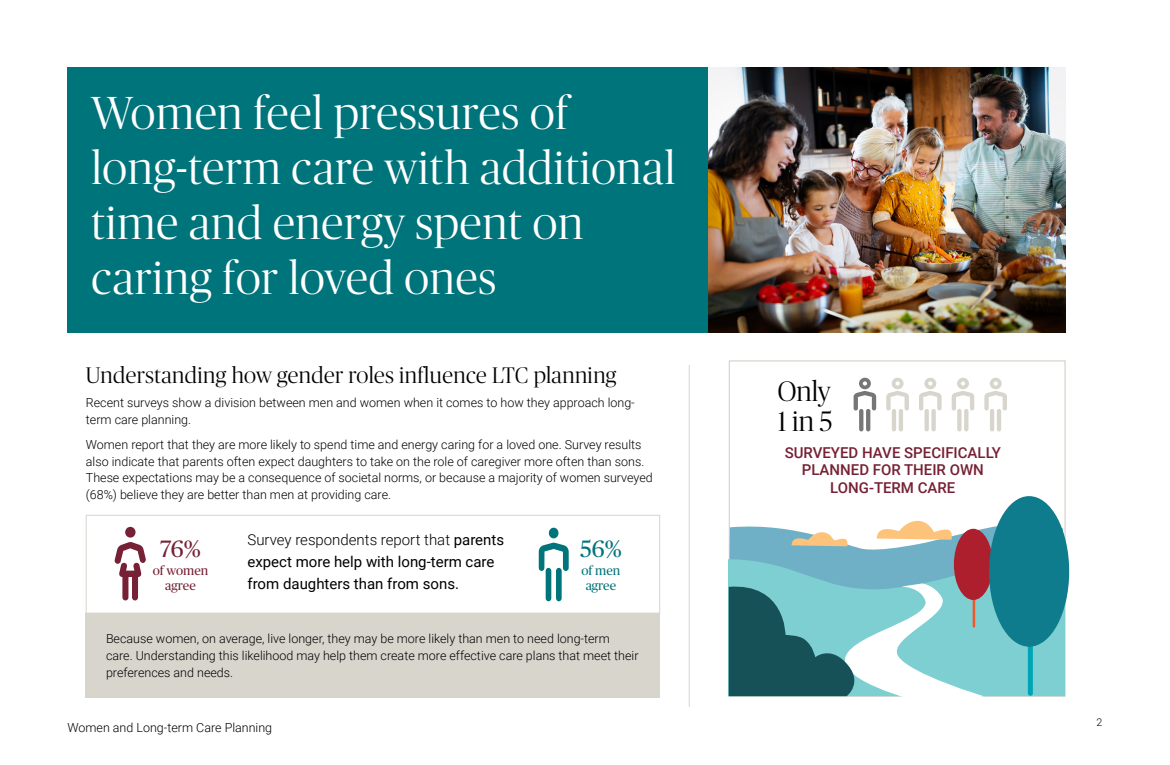
<style>
.page{position:relative;width:1170px;height:765px;background:#fff}
.page>*{position:absolute;margin:0;border:0;box-sizing:border-box;transform-origin:0 0}
.Headline{font:300 46.25px/55px "Publico Banner";letter-spacing:.02em;color:#fff}
.Body_Copy{font:300 28.12px "Publico Banner";color:#000}
.Body_Copy-2{font:23.62px "Publico Headline";color:#762135}
.Body_Copy-3{font:23.62px "Publico Headline";color:#00747b}
.Body_Copy-4{font:300 22.5px "Publico Banner";letter-spacing:.02em;color:#000}
.Body_Copy-5{font:15px/21.9px "Roboto";color:#000}
.Body_Copy-6{font:500 15px/17.5px "Roboto";color:#762135;text-align:center}
.Body_Copy-7{font:12.88px/15px "Publico Headline";color:#762135;text-align:center}
.Body_Copy-8{font:12.88px/15px "Publico Headline";color:#00747b;text-align:center}
.Body_Copy_10pt{font:300 12.5px/16.9px "Roboto";color:#000}
.t1{font:300 10.62px "Roboto";color:#000}
.s1{font-weight:300}
</style>
<div class="page">
<div style="left:86px;top:613px;width:574px;height:85px;background:#d7d5cc"></div>
<div style="left:68px;top:68px;width:640px;height:265px;background:#00747b"></div>
<img style="left:708px;top:68px;width:357px;height:265px">
<div style="left:125px;top:527px;width:11px;height:11px;background:#762135;border-radius:50%"></div>
<svg style="left:114px;top:542px;width:32px;height:58px"></svg>
<div style="left:556px;top:568px;width:6px;height:33px;background:#00747b;border-radius:3px"></div>
<div style="left:546px;top:568px;width:5px;height:33px;background:#00747b;border-radius:3px"></div>
<div style="left:549px;top:528px;width:9px;height:10px;background:#00747b;border-radius:50%"></div>
<svg style="left:539px;top:543px;width:30px;height:28px"></svg>
<div style="left:86px;top:515px;width:574px;height:98px;border:1px solid #d7d5cc"></div>
<hr style="left:689px;top:365px;width:1px;height:342px;background:#d7d5cc">
<svg style="left:984px;top:378px;width:23px;height:53px"></svg>
<svg style="left:952px;top:378px;width:22px;height:53px"></svg>
<svg style="left:919px;top:378px;width:23px;height:53px"></svg>
<svg style="left:886px;top:378px;width:23px;height:53px"></svg>
<svg style="left:854px;top:378px;width:22px;height:53px"></svg>
<div style="left:989px;top:496px;width:80px;height:151px;background:#0f7c8d;border-radius:50%"></div>
<svg style="left:729px;top:521px;width:335px;height:176px"></svg>
<h1 class="Headline" style="left:91px;top:83px;width:585px">Women feel pressures of long-term care with additional time and energy spent on caring for loved ones</h1>
<p class="Body_Copy-4" style="left:86px;top:360px;width:532px">Understanding how gender roles influence LTC planning</p>
<p class="Body_Copy_10pt" style="left:86px;top:394px;width:551px">Recent surveys show a division between men and women when it comes to how they approach long&shy;term care planning.</p>
<p class="Body_Copy_10pt" style="left:86px;top:435px;width:568px">Women report that they are more likely to spend time and energy caring for a loved one. Survey results also indicate that parents often expect daughters to take on the role of caregiver more often than sons.<br>These expectations may be a consequence of societal norms, or because a majority of women surveyed (68%) believe they are better than men at providing care.</p>
<p class="Body_Copy-2" style="left:160px;top:532px;width:42px">76%</p>
<p class="Body_Copy-7" style="left:153px;top:563px;width:57px">of women agree</p>
<p class="Body_Copy-5" style="left:248px;top:528px;width:258px"><span class="s1">Survey respondents report that</span> parents expect more help with long-term care from daughters than from sons.</p>
<p class="Body_Copy-3" style="left:580px;top:532px;width:44px">56%</p>
<p class="Body_Copy-8" style="left:581px;top:563px;width:40px">of men agree</p>
<p class="Body_Copy_10pt" style="left:106px;top:630px;width:534px">Because women, on average, live longer, they may be more likely than men to need long-term care. Understanding this likelihood may help them create more effective care plans that meet their preferences and needs.</p>
<p class="Body_Copy_10pt" style="left:68px;top:719px;width:206px">Women and Long-term Care Planning</p>
<p class="Body_Copy" style="left:778px;top:373px;width:54px">Only</p>
<p class="Body_Copy" style="left:778px;top:403px;width:56px">1 in 5</p>
<p class="Body_Copy-6" style="left:785px;top:443px;width:218px">SURVEYED HAVE SPECIFICALLY<br>PLANNED FOR THEIR OWN<br>LONG-TERM CARE</p>
<p class="t1" style="left:1097px;top:714px;width:7px">2</p>
</div>
